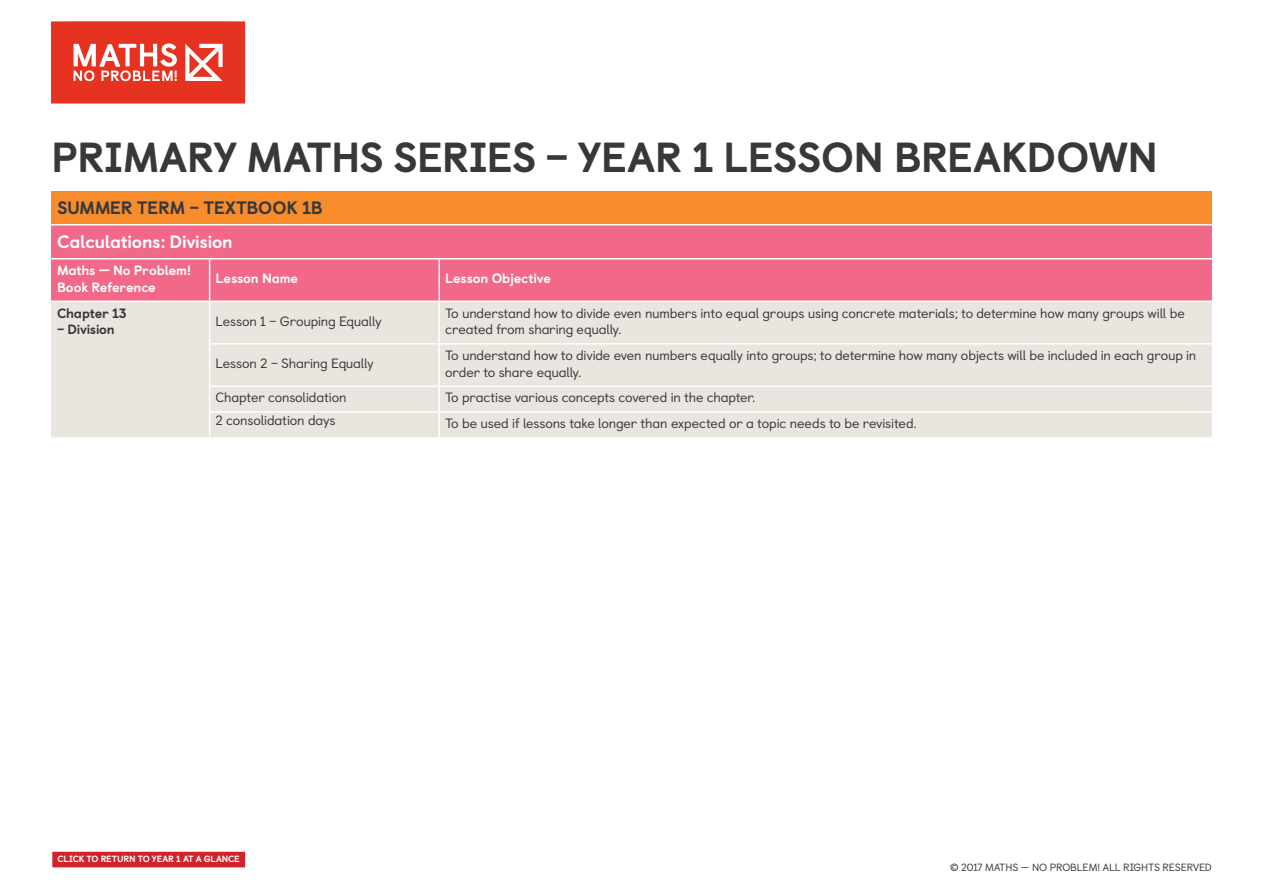
<style>
.page{position:relative;width:1263px;height:893px;background:#fff}
.page>*{position:absolute;margin:0;border:0;box-sizing:border-box;transform-origin:0 0}
.t1{font:800 42px "Castledown";letter-spacing:-.01em;color:#36383a}
.t2{font:800 18px "Castledown";letter-spacing:-.015em;color:#36383a}
.t3{font:800 18px "Castledown";letter-spacing:-.015em;color:#fff}
.t4{font:13.5px/16.2px "Castledown";letter-spacing:-.015em;color:#36383a}
.t5{font:800 13.5px/16.2px "Castledown";letter-spacing:-.01em;color:#fff}
.t6{font:800 13.5px "Castledown";letter-spacing:-.015em;color:#36383a}
.t7{font:10.5px "Castledown";letter-spacing:-.015em;color:#36383a}
.t8{font:800 9px "Castledown";letter-spacing:-.02em;color:#fff}
</style>
<div class="page">
<svg style="left:51px;top:21px;width:194px;height:83px;background:#e95243"></svg>
<div style="left:51px;top:191px;width:1161px;height:34px;background:#f68c2c"></div>
<div style="left:51px;top:225px;width:1161px;height:76px;background:#f16889"></div>
<div style="left:51px;top:302px;width:1161px;height:135px;background:#e9e5df"></div>
<hr style="left:51px;top:224px;width:159px;height:1px;background:#fff">
<hr style="left:210px;top:224px;width:229px;height:1px;background:#fff">
<hr style="left:439px;top:224px;width:773px;height:1px;background:#fff">
<hr style="left:210px;top:258px;width:229px;height:1px;background:#fff">
<hr style="left:439px;top:258px;width:773px;height:1px;background:#fff">
<hr style="left:438px;top:259px;width:2px;height:42px;background:#fff">
<hr style="left:438px;top:302px;width:2px;height:41px;background:#fff">
<hr style="left:438px;top:345px;width:2px;height:41px;background:#fff">
<hr style="left:438px;top:387px;width:2px;height:24px;background:#fff">
<hr style="left:438px;top:413px;width:2px;height:24px;background:#fff">
<hr style="left:209px;top:343px;width:230px;height:2px;background:#fff">
<hr style="left:209px;top:386px;width:230px;height:1px;background:#fff">
<hr style="left:209px;top:411px;width:230px;height:2px;background:#fff">
<hr style="left:439px;top:343px;width:773px;height:2px;background:#fff">
<hr style="left:439px;top:386px;width:773px;height:1px;background:#fff">
<hr style="left:439px;top:411px;width:773px;height:2px;background:#fff">
<hr style="left:51px;top:258px;width:159px;height:1px;background:#fff">
<hr style="left:209px;top:259px;width:1px;height:42px;background:#fff">
<hr style="left:209px;top:302px;width:1px;height:41px;background:#fff">
<hr style="left:209px;top:345px;width:1px;height:41px;background:#fff">
<svg style="left:209px;top:387px;width:1px;height:50px"></svg>
<div style="left:52px;top:851px;width:194px;height:17px;background:#d1232a"></div>
<div style="left:51px;top:850px;width:195px;height:19px;border:1px solid #fff"></div>
<h1 class="t1" style="left:51px;top:123px;width:1108px">PRIMARY MATHS SERIES – YEAR 1 LESSON BREAKDOWN</h1>
<h2 class="t2" style="left:57px;top:193px;width:267px">SUMMER TERM – TEXTBOOK 1B</h2>
<h2 class="t3" style="left:57px;top:227px;width:177px">Calculations: Division</h2>
<p class="t5" style="left:57px;top:261px;width:136px">Maths — No Problem!<br>Book Reference</p>
<p class="t5" style="left:216px;top:269px;width:84px">Lesson Name</p>
<p class="t5" style="left:445px;top:269px;width:107px">Lesson Objective</p>
<p class="t6" style="left:57px;top:302px;width:71px">Chapter 13</p>
<p class="t6" style="left:57px;top:318px;width:59px">– Division</p>
<p class="t4" style="left:216px;top:312px;width:168px">Lesson 1 – Grouping Equally</p>
<p class="t4" style="left:445px;top:304px;width:741px">To understand how to divide even numbers into equal groups using concrete materials; to determine how many groups will be created from sharing equally.</p>
<p class="t4" style="left:216px;top:354px;width:160px">Lesson 2 – Sharing Equally</p>
<p class="t4" style="left:445px;top:346px;width:753px">To understand how to divide even numbers equally into groups; to determine how many objects will be included in each group in order to share equally.</p>
<p class="t4" style="left:216px;top:388px;width:133px">Chapter consolidation</p>
<p class="t4" style="left:445px;top:388px;width:312px">To practise various concepts covered in the chapter.</p>
<p class="t4" style="left:216px;top:411px;width:122px">2 consolidation days</p>
<p class="t4" style="left:445px;top:414px;width:473px">To be used if lessons take longer than expected or a topic needs to be revisited.</p>
<p class="t8" style="left:58px;top:852px;width:184px">CLICK TO RETURN TO YEAR 1 AT A GLANCE</p>
<p class="t7" style="left:950px;top:859px;width:263px">© 2017 MATHS – NO PROBLEM! ALL RIGHTS RESERVED</p>
</div>
